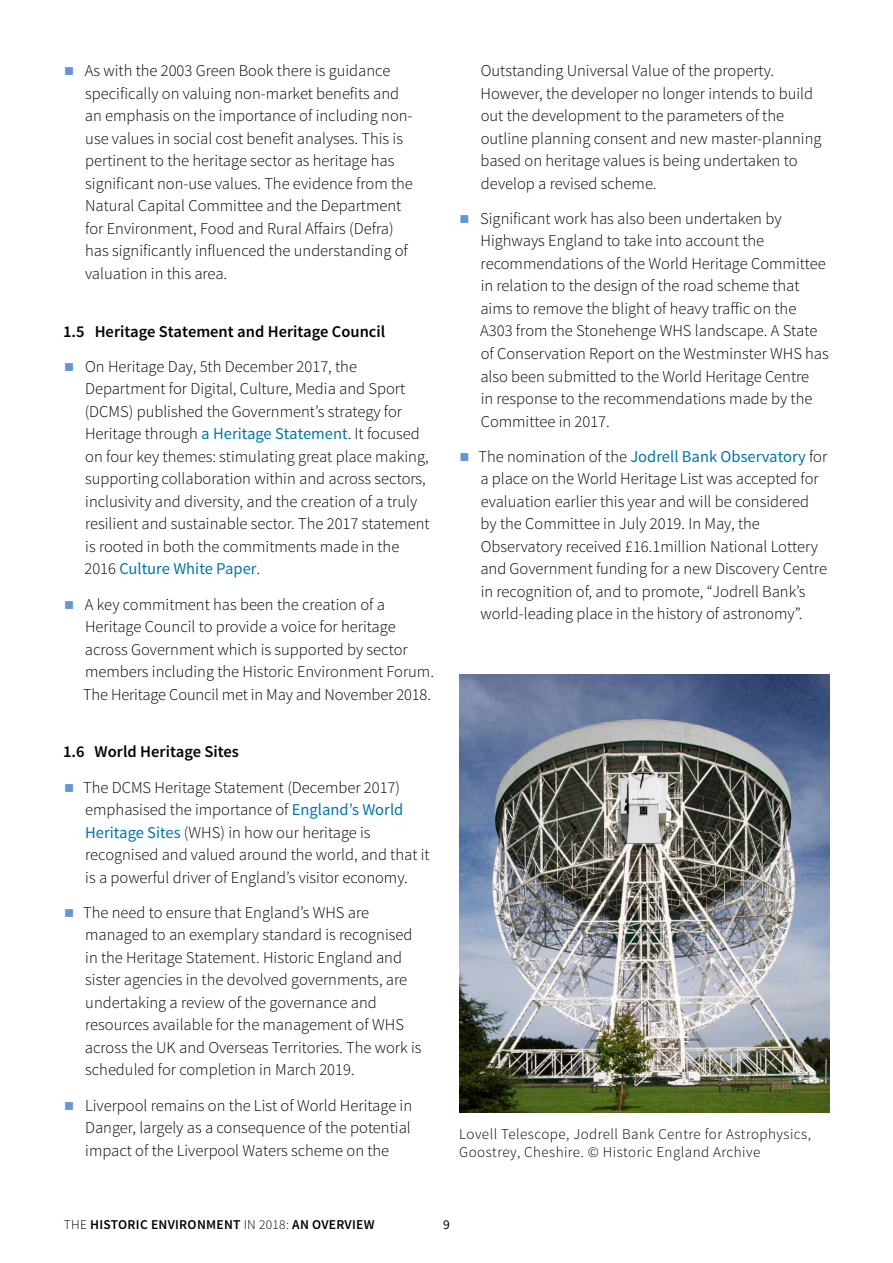
<style>
.page{position:relative;width:893px;height:1263px;background:#fff}
.page>*{position:absolute;margin:0;border:0;box-sizing:border-box;transform-origin:0 0}
.t1{font:300 16.5px/22.5px "Source Sans Pro";color:#000}
.Overview_Para_Headin{font:600 16.5px "Source Sans Pro";color:#000}
.Captions{font:300 15px/18px "Source Sans Pro";letter-spacing:.03em;color:#000}
.t2{font:600 13.5px "Source Sans Pro";letter-spacing:.02em;color:#000}
.t3{font:13.5px "Source Sans Pro";color:#000}
.s1{font-weight:400;color:#0075a7}
.s2{font-weight:300}
</style>
<div class="page">
<img style="left:459px;top:674px;width:370px;height:438px">
<p class="t1" style="left:85px;top:60px;width:330px">As with the 2003 Green Book there is guidance specifically on valuing non-market benefits and an emphasis on the importance of including non&shy;use values in social cost benefit analyses. This is pertinent to the heritage sector as heritage has significant non-use values. The evidence from the Natural Capital Committee and the Department for Environment, Food and Rural Affairs (Defra) has significantly influenced the understanding of valuation in this area.</p>
<p class="Overview_Para_Headin" style="left:63px;top:321px;width:324px">1.5 Heritage Statement and Heritage Council</p>
<p class="t1" style="left:84px;top:355px;width:347px">On Heritage Day, 5th December 2017, the Department for Digital, Culture, Media and Sport (DCMS) published the Government’s strategy for Heritage through <span class="s1">a Heritage Statement</span>. It focused on four key themes: stimulating great place making, supporting collaboration within and across sectors, inclusivity and diversity, and the creation of a truly resilient and sustainable sector. The 2017 statement is rooted in both the commitments made in the 2016 <span class="s1">Culture White Paper</span>.</p>
<p class="t1" style="left:83px;top:593px;width:352px">A key commitment has been the creation of a Heritage Council to provide a voice for heritage across Government which is supported by sector members including the Historic Environment Forum.<br>The Heritage Council met in May and November 2018.</p>
<p class="Overview_Para_Headin" style="left:63px;top:741px;width:177px">1.6 World Heritage Sites</p>
<p class="t1" style="left:83px;top:776px;width:348px">The DCMS Heritage Statement (December 2017) emphasised the importance of <span class="s1">England’s World Heritage Sites</span> (WHS) in how our heritage is recognised and valued around the world, and that it is a powerful driver of England’s visitor economy.</p>
<p class="t1" style="left:83px;top:901px;width:340px">The need to ensure that England’s WHS are managed to an exemplary standard is recognised in the Heritage Statement. Historic England and sister agencies in the devolved governments, are undertaking a review of the governance and resources available for the management of WHS across the UK and Overseas Territories. The work is scheduled for completion in March 2019.</p>
<p class="t1" style="left:85px;top:1094px;width:329px;text-align:justify">Liverpool remains on the List of World Heritage in Danger, largely as a consequence of the potential impact of the Liverpool Waters scheme on the</p>
<p class="t1" style="left:481px;top:60px;width:342px">Outstanding Universal Value of the property.<br>However, the developer no longer intends to build out the development to the parameters of the outline planning consent and new master-planning based on heritage values is being undertaken to develop a revised scheme.</p>
<p class="t1" style="left:480px;top:207px;width:350px">Significant work has also been undertaken by Highways England to take into account the recommendations of the World Heritage Committee in relation to the design of the road scheme that aims to remove the blight of heavy traffic on the A303 from the Stonehenge WHS landscape. A State of Conservation Report on the Westminster WHS has also been submitted to the World Heritage Centre<br>in response to the recommendations made by the Committee in 2017.</p>
<p class="t1" style="left:479px;top:445px;width:350px">The nomination of the <span class="s1">Jodrell Bank Observatory</span> for a place on the World Heritage List was accepted for evaluation earlier this year and will be considered by the Committee in July 2019. In May, the Observatory received £16.1million National Lottery and Government funding for a new Discovery Centre in recognition of, and to promote, “Jodrell Bank’s world-leading place in the history of astronomy”.</p>
<p class="Captions" style="left:459px;top:1124px;width:353px">Lovell Telescope, Jodrell Bank Centre for Astrophysics,<br>Goostrey, Cheshire. © Historic England Archive</p>
<p class="t2" style="left:64px;top:1216px;width:312px"><span class="s2">THE</span> HISTORIC ENVIRONMENT <span class="s2">IN 2018:</span> AN OVERVIEW</p>
<p class="t3" style="left:443px;top:1216px;width:8px">9</p>
</div>
